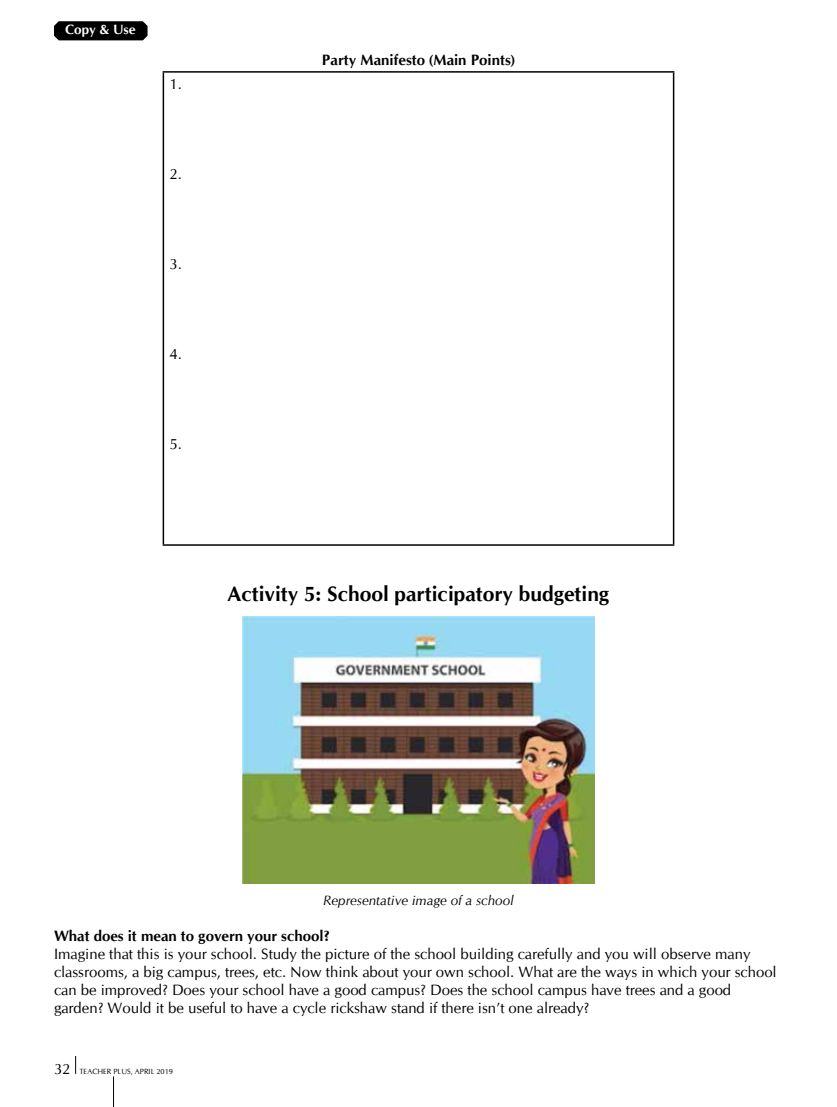
<style>
.page{position:relative;width:837px;height:1107px;background:#fff}
.page>*{position:absolute;margin:0;border:0;box-sizing:border-box;transform-origin:0 0}
.t1{font:700 21px "CG Omega";color:#000}
.t2{font:15px/18px "CG Omega";color:#000}
.t3{font:700 15px "CG Omega";color:#000}
.t4{font:italic 13.5px "CG Omega";color:#000}
.t5{font:700 13.5px "CG Omega";color:#fff}
.t6{font:7.5px "CG Omega";color:#000}
.s1{font-size:15px}
</style>
<div class="page">
<hr style="left:163px;top:71px;width:511px;height:2px;background:#000">
<hr style="left:163px;top:73px;width:1px;height:471px;background:#000">
<hr style="left:673px;top:73px;width:1px;height:471px;background:#000">
<hr style="left:163px;top:544px;width:511px;height:2px;background:#000">
<img style="left:242px;top:616px;width:353px;height:267px">
<hr style="left:113px;top:1076px;width:1px;height:31px;background:#000">
<svg style="left:75px;top:1056px;width:1px;height:18px"></svg>
<svg style="left:54px;top:21px;width:94px;height:20px"></svg>
<p class="t5" style="left:65px;top:21px;width:72px">Copy &amp; Use</p>
<p class="t2" style="left:169px;top:75px;width:14px">1.</p>
<p class="t2" style="left:169px;top:165px;width:14px">2.</p>
<p class="t2" style="left:169px;top:255px;width:14px">3.</p>
<p class="t2" style="left:169px;top:345px;width:14px">4.</p>
<p class="t2" style="left:169px;top:435px;width:14px">5.</p>
<p class="t3" style="left:322px;top:51px;width:194px">Party Manifesto (Main Points)</p>
<h1 class="t1" style="left:227px;top:581px;width:384px">Activity 5: School participatory budgeting</h1>
<p class="t4" style="left:323px;top:892px;width:192px">Representative image of a school</p>
<p class="t3" style="left:54px;top:927px;width:278px">What does it mean to govern your school?</p>
<p class="t2" style="left:54px;top:945px;width:724px">Imagine that this is your school. Study the picture of the school building carefully and you will observe many classrooms, a big campus, trees, etc. Now think about your own school. What are the ways in which your school can be improved? Does your school have a good campus? Does the school campus have trees and a good garden? Would it be useful to have a cycle rickshaw stand if there isn’t one already?</p>
<p class="t6" style="left:54px;top:1067px;width:121px"><span class="s1">32</span> TEACHER PLUS, APRIL 2019</p>
</div>
